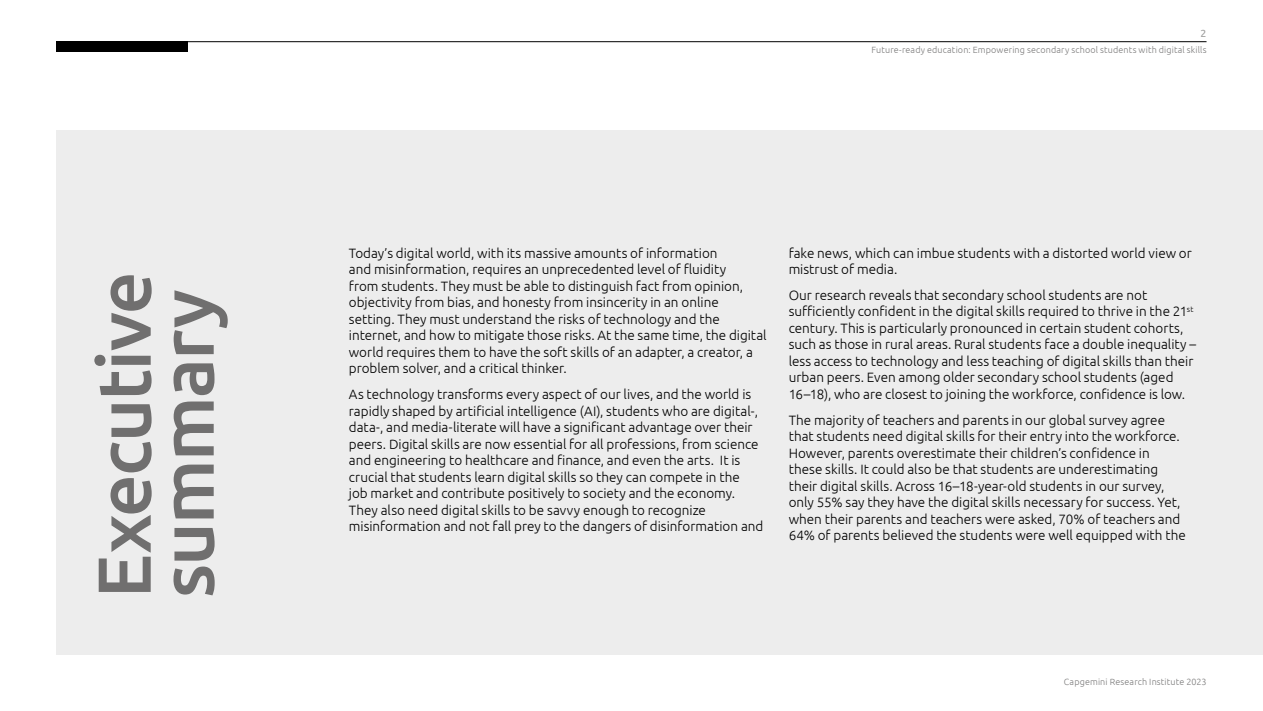
<style>
.page{position:relative;width:1263px;height:711px;background:#fff}
.page>*{position:absolute;margin:0;border:0;box-sizing:border-box;transform-origin:0 0}
.t1{font:500 75px/63px "Ubuntu";letter-spacing:-.025em;color:#706f6f}
.t2{font:300 13.5px/16.5px "Ubuntu";color:#000}
.t3{font:10.5px "Ubuntu";color:#9d9d9c}
.t4{font:300 9px "Ubuntu";letter-spacing:.015em;color:#7c7b7b}
</style>
<div class="page">
<div style="left:56px;top:130px;width:1206px;height:524px;background:#ededed"></div>
<div style="left:56px;top:41px;width:131px;height:11px;background:#000"></div>
<hr style="left:186px;top:41px;width:1020px;height:1px;background:#000">
<h1 class="t1" style="left:90px;top:597px;width:328px;rotate:-90deg">Executive summary</h1>
<p class="t3" style="left:1200px;top:27px;width:7px">2</p>
<p class="t4" style="left:871px;top:44px;width:337px">Future-ready education: Empowering secondary school students with digital skills</p>
<p class="t2" style="left:349px;top:244px;width:419px">Today’s digital world, with its massive amounts of information<br>and misinformation, requires an unprecedented level of fluidity<br>from students. They must be able to distinguish fact from opinion, objectivity from bias, and honesty from insincerity in an online setting. They must understand the risks of technology and the internet, and how to mitigate those risks. At the same time, the digital world requires them to have the soft skills of an adapter, a creator, a problem solver, and a critical thinker.</p>
<p class="t2" style="left:349px;top:385px;width:416px">As technology transforms every aspect of our lives, and the world is rapidly shaped by artificial intelligence (AI), students who are digital-, data-, and media-literate will have a significant advantage over their peers. Digital skills are now essential for all professions, from science and engineering to healthcare and finance, and even the arts. It is crucial that students learn digital skills so they can compete in the<br>job market and contribute positively to society and the economy.<br>They also need digital skills to be savvy enough to recognize misinformation and not fall prey to the dangers of disinformation and</p>
<p class="t2" style="left:789px;top:244px;width:405px">fake news, which can imbue students with a distorted world view or mistrust of media.</p>
<p class="t2" style="left:789px;top:286px;width:409px">Our research reveals that secondary school students are not sufficiently confident in the digital skills required to thrive in the 21<sup>st </sup>century. This is particularly pronounced in certain student cohorts, such as those in rural areas. Rural students face a double inequality – less access to technology and less teaching of digital skills than their urban peers. Even among older secondary school students (aged 16–18), who are closest to joining the workforce, confidence is low.</p>
<p class="t2" style="left:789px;top:411px;width:399px">The majority of teachers and parents in our global survey agree that students need digital skills for their entry into the workforce.<br>However, parents overestimate their children’s confidence in these skills. It could also be that students are underestimating their digital skills. Across 16–18-year-old students in our survey, only 55% say they have the digital skills necessary for success. Yet, when their parents and teachers were asked, 70% of teachers and 64% of parents believed the students were well equipped with the</p>
<p class="t4" style="left:1064px;top:676px;width:144px">Capgemini Research Institute 2023</p>
</div>
